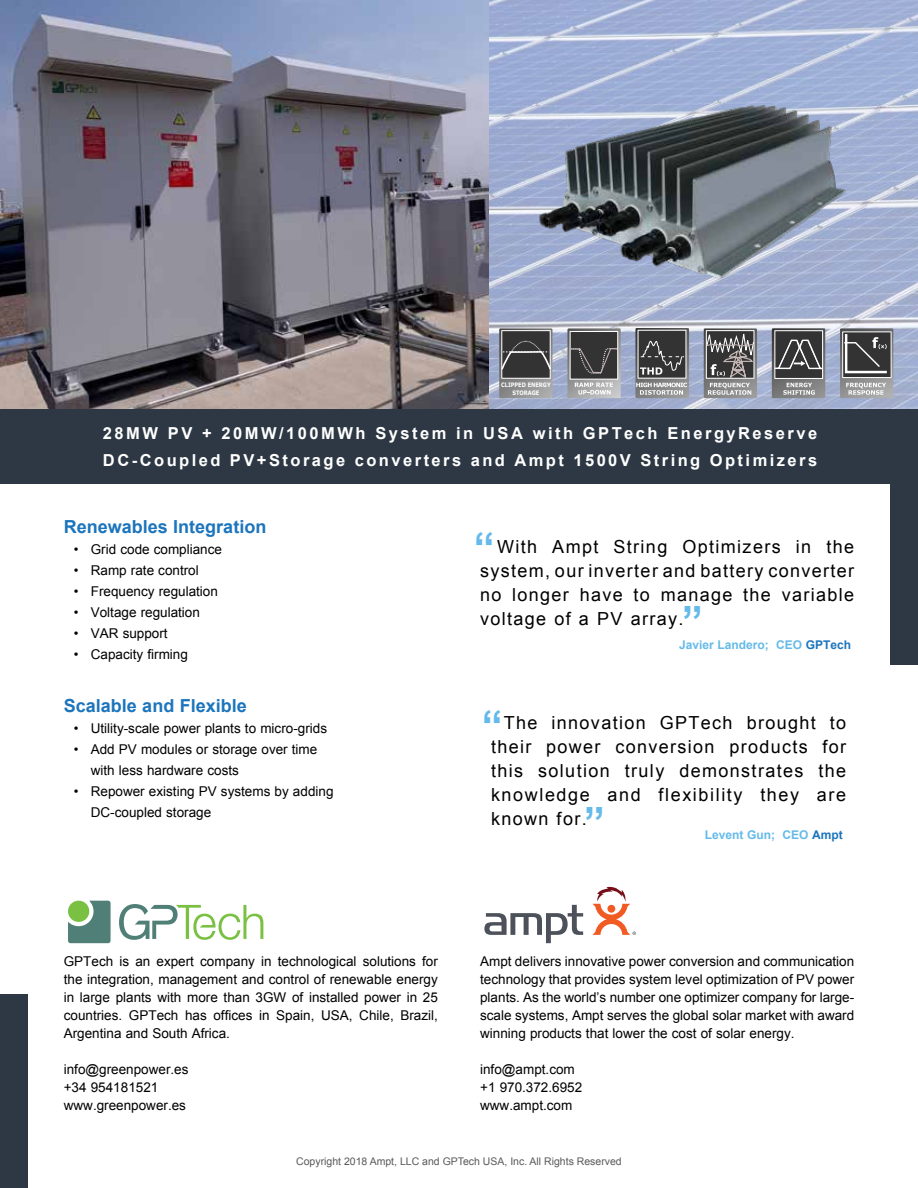
<style>
.page{position:relative;width:918px;height:1188px;background:#fff}
.page>*{position:absolute;margin:0;border:0;box-sizing:border-box;transform-origin:0 0}
.t1{font:700 41.7px "Arial";color:#65bae9}
.t2{font:18px/24px "Arial";letter-spacing:.075em;color:#000;text-align:justify}
.t3{font:700 18px "Arial";color:#1c75bc}
.t4{font:700 16.5px/27px "Arial";letter-spacing:.15em;color:#fff}
.t5{font:13.5px/18px "Arial";color:#000}
.t6{font:700 12px "Arial";color:#65bae9}
.t7{font:10.5px "Arial";color:#58595b}
.t8{font:700 6px/7.5px "Verdana";color:#fff;text-align:center;scale:.84 1}
.s1{color:#1c75bc}
.s2{color:#fff}
</style>
<div class="page">
<img style="left:489px;top:0;width:429px;height:409px">
<img style="left:0;top:0;width:489px;height:409px">
<img style="left:535px;top:92px;width:315px;height:194px">
<div style="left:0;top:994px;width:27px;height:194px;background:#2d3844"></div>
<svg style="left:840px;top:328px;width:53px;height:70px"></svg>
<svg style="left:846px;top:383px;width:40px;height:12px"></svg>
<div style="left:843px;top:332px;width:48px;height:46px;background:#333"></div>
<div style="left:842px;top:331px;width:50px;height:47px;border:1px solid #fff"></div>
<svg style="left:843px;top:332px;width:46px;height:43px"></svg>
<svg style="left:567px;top:328px;width:54px;height:70px"></svg>
<svg style="left:575px;top:383px;width:38px;height:12px"></svg>
<div style="left:570px;top:331px;width:48px;height:48px;background:#333"></div>
<div style="left:570px;top:331px;width:48px;height:49px;border:1px solid #fff"></div>
<svg style="left:570px;top:348px;width:49px;height:27px"></svg>
<svg style="left:635px;top:328px;width:54px;height:70px"></svg>
<div style="left:638px;top:330px;width:48px;height:48px;background:#333"></div>
<div style="left:638px;top:330px;width:48px;height:49px;border:1px solid #fff"></div>
<svg style="left:640px;top:340px;width:44px;height:35px"></svg>
<svg style="left:636px;top:383px;width:51px;height:12px"></svg>
<div style="left:704px;top:328px;width:53px;height:70px;background:linear-gradient(to right,#808080,#9f9fa0)"></div>
<svg style="left:706px;top:328px;width:49px;height:67px"></svg>
<svg style="left:772px;top:328px;width:53px;height:70px"></svg>
<svg style="left:783px;top:383px;width:32px;height:12px"></svg>
<div style="left:775px;top:331px;width:48px;height:47px;background:#333"></div>
<div style="left:774px;top:330px;width:49px;height:49px;border:1px solid #fff"></div>
<svg style="left:773px;top:339px;width:50px;height:31px"></svg>
<div style="left:499px;top:328px;width:53px;height:70px;background:linear-gradient(to right,#7d7d7d,#aaabab)"></div>
<div style="left:502px;top:331px;width:48px;height:47px;background:#333"></div>
<div style="left:501px;top:330px;width:50px;height:49px;border:1px solid #fff"></div>
<svg style="left:500px;top:328px;width:52px;height:43px"></svg>
<div style="left:891px;top:436px;width:27px;height:228px;background:#2d3844"></div>
<svg style="left:68px;top:901px;width:43px;height:42px"></svg>
<svg style="left:119px;top:904px;width:144px;height:36px"></svg>
<svg style="left:484px;top:905px;width:99px;height:38px"></svg>
<svg style="left:593px;top:886px;width:43px;height:49px"></svg>
<div style="left:0;top:409px;width:918px;height:75px;background:#2d3844"></div>
<p class="t8" style="left:501px;top:381px;width:61px">CLIPPED ENERGY<br>STORAGE</p>
<p class="t4" style="left:103px;top:421px;width:716px">28MW PV + 20MW/100MWh System in USA with GPTech EnergyReserve<br>DC-Coupled PV+Storage converters and Ampt 1500V String Optimizers</p>
<h2 class="t3" style="left:64px;top:515px;width:204px">Renewables Integration</h2>
<p class="t5" style="left:74px;top:541px;width:150px">• Grid code compliance</p>
<p class="t5" style="left:74px;top:562px;width:127px">• Ramp rate control</p>
<p class="t5" style="left:74px;top:583px;width:146px">• Frequency regulation</p>
<p class="t5" style="left:74px;top:604px;width:128px">• Voltage regulation</p>
<p class="t5" style="left:74px;top:625px;width:95px">• VAR support</p>
<p class="t5" style="left:74px;top:646px;width:116px">• Capacity firming</p>
<h2 class="t3" style="left:64px;top:694px;width:185px">Scalable and Flexible</h2>
<p class="t5" style="left:74px;top:720px;width:255px">• Utility-scale power plants to micro-grids</p>
<p class="t5" style="left:91px;top:739px;width:228px;line-height:21px;text-indent:-17px">• Add PV modules or storage over time with less hardware costs</p>
<p class="t5" style="left:91px;top:781px;width:244px;line-height:21px;text-indent:-17px">• Repower existing PV systems by adding<br>DC-coupled storage</p>
<h1 class="t1" style="left:474px;top:519px;width:22px">“</h1>
<h2 class="t2" style="left:480px;top:535px;width:376px;text-indent:17px">With Ampt String Optimizers in the system, our inverter and battery converter no longer have to manage the variable voltage of a PV array.</h2>
<h1 class="t1" style="left:682px;top:593px;width:22px">”</h1>
<p class="t6" style="left:679px;top:637px;width:174px">Javier Landero; CEO <span class="s1">GPTech</span></p>
<h1 class="t1" style="left:482px;top:698px;width:22px">“</h1>
<h2 class="t2" style="left:491px;top:711px;width:357px;text-indent:13px">The innovation GPTech brought to their power conversion products for this solution truly demonstrates the knowledge and flexibility they are known for.<span class="s2">...</span></h2>
<h1 class="t1" style="left:584px;top:794px;width:22px">”</h1>
<p class="t6" style="left:705px;top:827px;width:140px">Levent Gun; CEO <span class="s1">Ampt</span></p>
<p class="t5" style="left:64px;top:952px;width:376px;text-align:justify">GPTech is an expert company in technological solutions for the integration, management and control of renewable energy in large plants with more than 3GW of installed power in 25 countries. GPTech has offices in Spain, USA, Chile, Brazil, Argentina and South Africa.</p>
<p class="t5" style="left:64px;top:1060px;width:126px">info@greenpower.es +34 954181521 www.greenpower.es</p>
<p class="t5" style="left:480px;top:952px;width:376px;text-align:justify">Ampt delivers innovative power conversion and communication technology that provides system level optimization of PV power plants. As the world’s number one optimizer company for large&shy;scale systems, Ampt serves the global solar market with award winning products that lower the cost of solar energy.</p>
<p class="t5" style="left:480px;top:1060px;width:104px">info@ampt.com +1 970.372.6952 www.ampt.com</p>
<p class="t7" style="left:296px;top:1155px;width:327px">Copyright 2018 Ampt, LLC and GPTech USA, Inc. All Rights Reserved</p>
</div>
